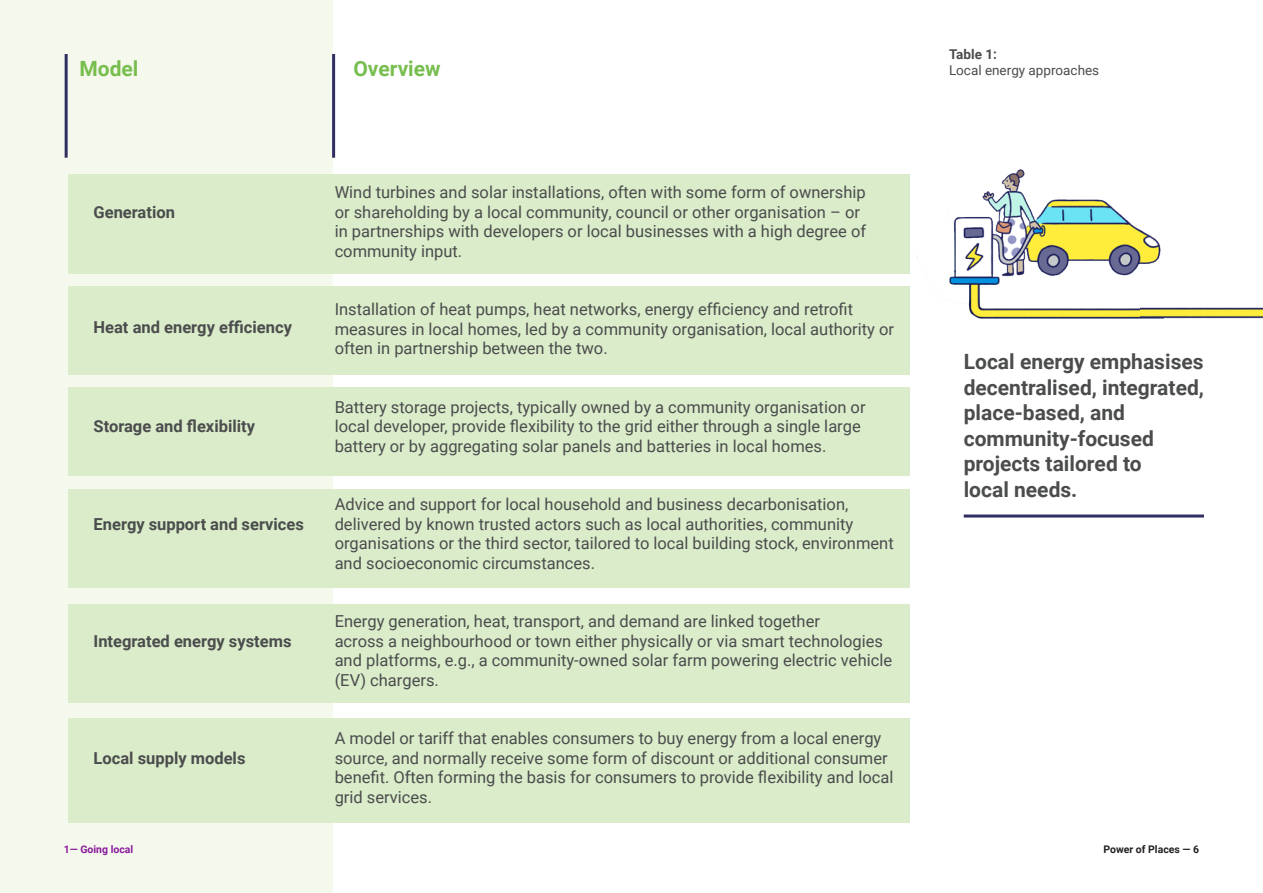
<style>
.page{position:relative;width:1263px;height:893px;background:#fff}
.page>*{position:absolute;margin:0;border:0;box-sizing:border-box;transform-origin:0 0}
.t1{font:700 21px/25.5px "Roboto";color:#4b4c4d}
.t2{font:700 21px "Roboto";color:#77be4e}
.t3{font:16.5px/19.5px "Roboto";color:#4b4c4d}
.t4{font:700 16.5px "Roboto";color:#4b4c4d}
.t5{font:13.5px/16.5px "Roboto";color:#4b4c4d}
.t6{font:700 10.5px "Roboto";color:#231f20}
.t7{font:700 10.5px "Roboto";color:#8a1a9c}
.s1{font-weight:700}
</style>
<div class="page">
<div style="left:0;top:0;width:332px;height:893px;background:#f5f8ed"></div>
<div style="left:68px;top:174px;width:841px;height:100px;background:#daecc9"></div>
<div style="left:68px;top:387px;width:841px;height:89px;background:#daecc9"></div>
<div style="left:68px;top:489px;width:841px;height:99px;background:#daecc9"></div>
<div style="left:68px;top:604px;width:841px;height:99px;background:#daecc9"></div>
<div style="left:68px;top:719px;width:841px;height:104px;background:#daecc9"></div>
<div style="left:68px;top:286px;width:841px;height:88px;background:#daecc9"></div>
<hr style="left:65px;top:54px;width:3px;height:104px;background:#2e2e61">
<hr style="left:332px;top:54px;width:3px;height:104px;background:#2e2e61">
<hr style="left:964px;top:514px;width:240px;height:3px;background:#2e2e61">
<img style="left:909px;top:169px;width:252px;height:178px">
<img style="left:1140px;top:294px;width:123px;height:53px">
<p class="t2" style="left:80px;top:54px;width:61px">Model</p>
<p class="t2" style="left:353px;top:54px;width:89px">Overview</p>
<p class="t4" style="left:94px;top:201px;width:83px">Generation</p>
<p class="t4" style="left:94px;top:316px;width:200px">Heat and energy efficiency</p>
<p class="t4" style="left:94px;top:415px;width:163px">Storage and flexibility</p>
<p class="t4" style="left:94px;top:512px;width:212px">Energy support and services</p>
<p class="t4" style="left:94px;top:630px;width:199px">Integrated energy systems</p>
<p class="t4" style="left:94px;top:747px;width:153px">Local supply models</p>
<p class="t7" style="left:64px;top:842px;width:71px">1— Going local</p>
<p class="t3" style="left:335px;top:182px;width:533px">Wind turbines and solar installations, often with some form of ownership or shareholding by a local community, council or other organisation – or in partnerships with developers or local businesses with a high degree of community input.</p>
<p class="t3" style="left:335px;top:299px;width:561px">Installation of heat pumps, heat networks, energy efficiency and retrofit measures in local homes, led by a community organisation, local authority or often in partnership between the two.</p>
<p class="t3" style="left:335px;top:397px;width:532px">Battery storage projects, typically owned by a community organisation or local developer, provide flexibility to the grid either through a single large battery or by aggregating solar panels and batteries in local homes.</p>
<p class="t3" style="left:335px;top:494px;width:560px">Advice and support for local household and business decarbonisation, delivered by known trusted actors such as local authorities, community organisations or the third sector, tailored to local building stock, environment and socioeconomic circumstances.</p>
<p class="t3" style="left:335px;top:611px;width:559px">Energy generation, heat, transport, and demand are linked together<br>across a neighbourhood or town either physically or via smart technologies and platforms, e.g., a community-owned solar farm powering electric vehicle (EV) chargers.</p>
<p class="t3" style="left:335px;top:728px;width:560px">A model or tariff that enables consumers to buy energy from a local energy source, and normally receive some form of discount or additional consumer benefit. Often forming the basis for consumers to provide flexibility and local grid services.</p>
<p class="t5" style="left:949px;top:45px;width:152px"><span class="s1">Table 1:<br></span>Local energy approaches</p>
<p class="t1" style="left:964px;top:348px;width:242px">Local energy emphasises decentralised, integrated, place-based, and community-focused projects tailored to<br>local needs.</p>
<p class="t6" style="left:1103px;top:842px;width:97px">Power of Places — 6</p>
</div>
